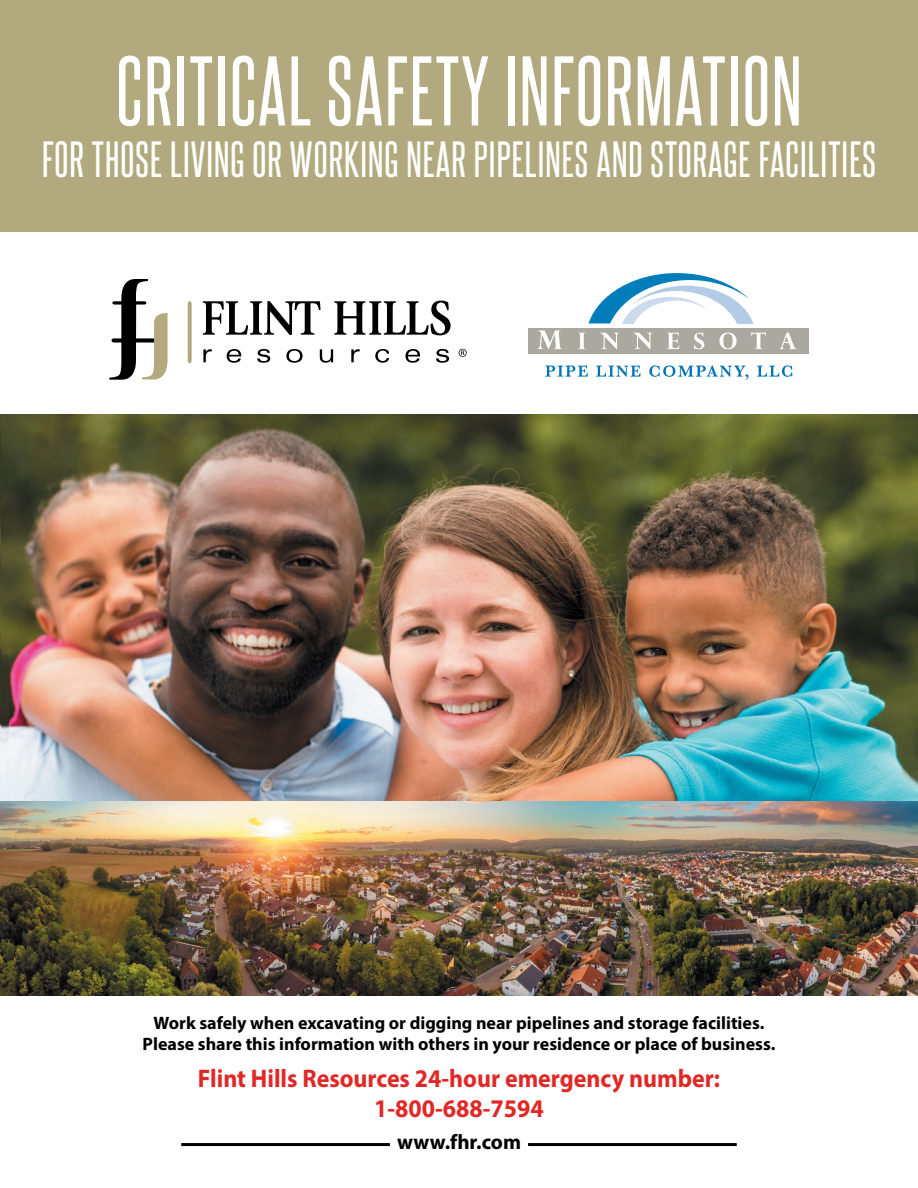
<style>
.page{position:relative;width:918px;height:1188px;background:#fff}
.page>*{position:absolute;margin:0;border:0;box-sizing:border-box;transform-origin:0 0}
.t1{font:84px "Steelfish Rg";letter-spacing:.025em;color:#fff}
.t2{font:43.35px "Steelfish Rg";letter-spacing:.025em;color:#fff}
.t3{font:700 25.5px/30.6px "Myriad Pro";color:#e02926;text-align:center;scale:.94 1}
.t4{font:700 21px "Myriad Pro";color:#000}
.t5{font:700 18px/21.6px "Myriad Pro";color:#000;text-align:center}
</style>
<div class="page">
<div style="left:0;top:0;width:918px;height:231px;background:#b3a97e"></div>
<svg style="left:589px;top:273px;width:164px;height:51px"></svg>
<div style="left:528px;top:328px;width:281px;height:26px;background:#aba89f"></div>
<svg style="left:537px;top:331px;width:25px;height:18px"></svg>
<svg style="left:578px;top:333px;width:8px;height:16px"></svg>
<svg style="left:600px;top:333px;width:19px;height:16px"></svg>
<svg style="left:634px;top:333px;width:18px;height:16px"></svg>
<svg style="left:667px;top:333px;width:12px;height:16px"></svg>
<svg style="left:694px;top:333px;width:10px;height:16px"></svg>
<svg style="left:719px;top:333px;width:18px;height:16px"></svg>
<svg style="left:751px;top:333px;width:15px;height:16px"></svg>
<svg style="left:779px;top:333px;width:18px;height:16px"></svg>
<svg style="left:545px;top:365px;width:43px;height:12px"></svg>
<svg style="left:596px;top:366px;width:44px;height:11px"></svg>
<svg style="left:649px;top:365px;width:99px;height:15px"></svg>
<svg style="left:757px;top:365px;width:35px;height:12px"></svg>
<svg style="left:188px;top:301px;width:4px;height:62px"></svg>
<svg style="left:109px;top:279px;width:59px;height:101px"></svg>
<svg style="left:203px;top:301px;width:118px;height:34px"></svg>
<svg style="left:334px;top:301px;width:117px;height:34px"></svg>
<svg style="left:203px;top:349px;width:9px;height:13px"></svg>
<svg style="left:227px;top:349px;width:14px;height:14px"></svg>
<svg style="left:257px;top:349px;width:13px;height:14px"></svg>
<svg style="left:286px;top:349px;width:17px;height:14px"></svg>
<svg style="left:320px;top:349px;width:13px;height:14px"></svg>
<svg style="left:351px;top:349px;width:9px;height:13px"></svg>
<svg style="left:375px;top:349px;width:14px;height:14px"></svg>
<svg style="left:405px;top:349px;width:15px;height:14px"></svg>
<svg style="left:436px;top:349px;width:13px;height:14px"></svg>
<svg style="left:459px;top:349px;width:8px;height:8px"></svg>
<img style="left:0;top:415px;width:2px;height:386px">
<img style="left:2px;top:415px;width:916px;height:386px">
<img style="left:0;top:801px;width:918px;height:195px">
<hr style="left:528px;top:1143px;width:209px;height:3px;background:#000">
<hr style="left:181px;top:1143px;width:209px;height:3px;background:#000">
<h1 class="t1" style="left:116px;top:40px;width:687px">CRITICAL SAFETY INFORMATION</h1>
<h2 class="t2" style="left:42px;top:133px;width:835px">FOR THOSE LIVING OR WORKING NEAR PIPELINES AND STORAGE FACILITIES</h2>
<p class="t5" style="left:143px;top:1011px;width:634px">Work safely when excavating or digging near pipelines and storage facilities.<br>Please share this information with others in your residence or place of business.</p>
<h3 class="t3" style="left:198px;top:1062px;width:557px">Flint Hills Resources 24-hour emergency number:<br>1-800-688-7594</h3>
<p class="t4" style="left:397px;top:1129px;width:126px">www.fhr.com</p>
</div>
